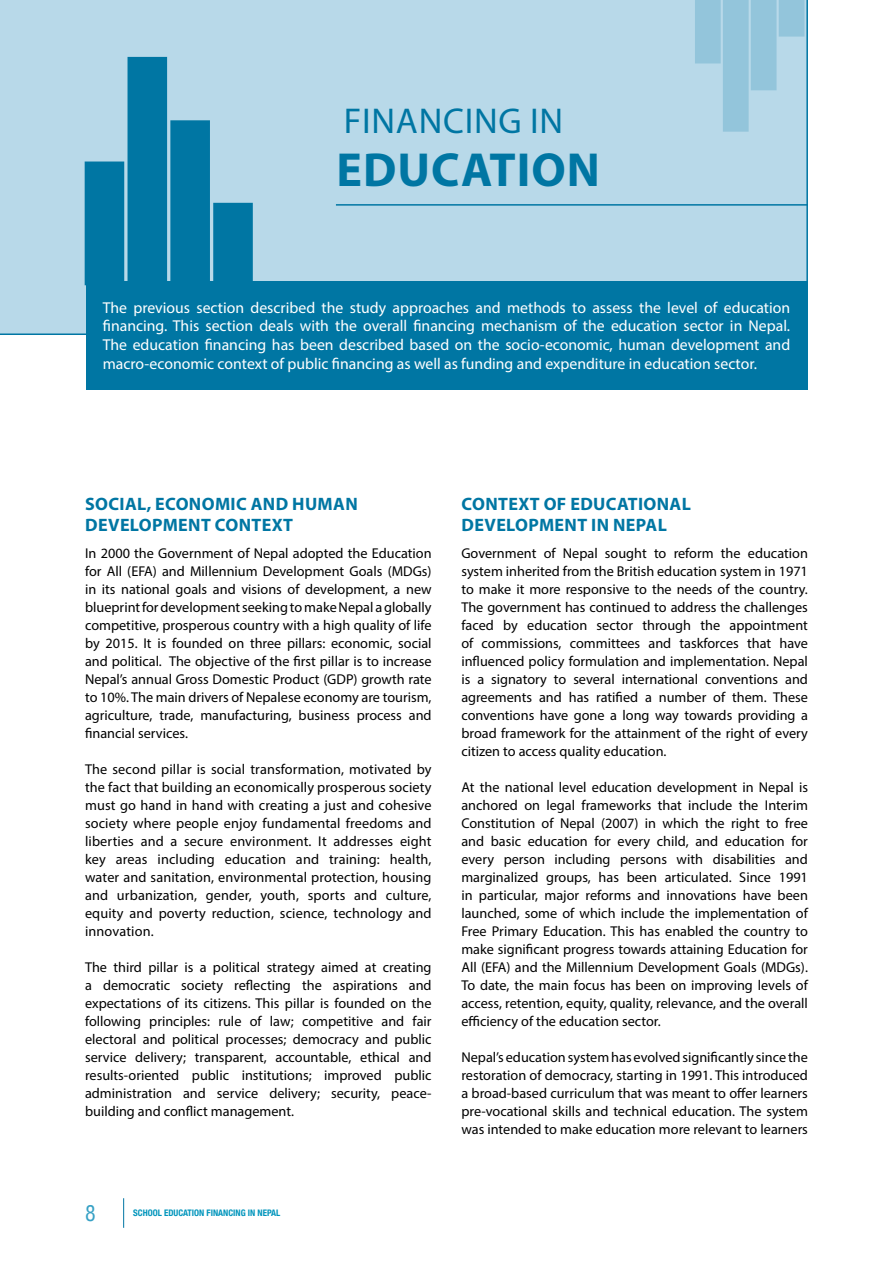
<style>
.page{position:relative;width:893px;height:1263px;background:#fff}
.page>*{position:absolute;margin:0;border:0;box-sizing:border-box;transform-origin:0 0}
.t1{font:700 48px "Myriad Pro";letter-spacing:.02em;color:#0076a3}
.t2{font:36px "Myriad Pro";letter-spacing:.02em;color:#0076a3}
.t3{font:condensed 21.3px "Helvetica";color:#37a1c5}
.t4{font:700 18px/21.6px "Myriad Pro";letter-spacing:.02em;color:#0076a3}
.t5{font:15.75px/18.9px "Myriad Pro";color:#fff;text-align:justify}
.t6{font:14.25px/18px "Myriad Pro";color:#000;text-align:justify}
.t7{font:700 condensed 9px "Helvetica Neue LT Com";color:#0095bc}
</style>
<div class="page">
<hr style="left:123px;top:1198px;width:1px;height:30px;background:#0076a3">
<div style="left:0;top:0;width:808px;height:335px;background:#b8d9e9"></div>
<hr style="left:336px;top:204px;width:472px;height:2px;background:#0076a3">
<div style="left:86px;top:281px;width:721px;height:108px;background:#0076a3"></div>
<div style="left:84px;top:162px;width:40px;height:123px;background:#0076a3"></div>
<div style="left:127px;top:57px;width:40px;height:228px;background:#0076a3"></div>
<div style="left:170px;top:120px;width:40px;height:165px;background:#0076a3"></div>
<div style="left:213px;top:203px;width:40px;height:82px;background:#0076a3"></div>
<div style="left:695px;top:0;width:26px;height:63px;background:#93c5db"></div>
<div style="left:723px;top:0;width:26px;height:132px;background:#93c5db"></div>
<div style="left:751px;top:0;width:26px;height:90px;background:#93c5db"></div>
<div style="left:778px;top:0;width:26px;height:37px;background:#93c5db"></div>
<h2 class="t2" style="left:344px;top:99px;width:221px">FINANCING IN</h2>
<h1 class="t1" style="left:336px;top:139px;width:265px">EDUCATION</h1>
<p class="t5" style="left:103px;top:298px;width:689px">The previous section described the study approaches and methods to assess the level of education financing. This section deals with the overall financing mechanism of the education sector in Nepal.<br>The education financing has been described based on the socio-economic, human development and macro-economic context of public financing as well as funding and expenditure in education sector.</p>
<p class="t4" style="left:85px;top:492px;width:274px">SOCIAL, ECONOMIC AND HUMAN<br>DEVELOPMENT CONTEXT</p>
<p class="t6" style="left:85px;top:544px;width:348px">In 2000 the Government of Nepal adopted the Education for All (EFA) and Millennium Development Goals (MDGs) in its national goals and visions of development, a new blueprint for development seeking to make Nepal a globally competitive, prosperous country with a high quality of life by 2015. It is founded on three pillars: economic, social and political. The objective of the first pillar is to increase Nepal’s annual Gross Domestic Product (GDP) growth rate to 10%. The main drivers of Nepalese economy are tourism, agriculture, trade, manufacturing, business process and financial services.</p>
<p class="t6" style="left:85px;top:760px;width:348px">The second pillar is social transformation, motivated by the fact that building an economically prosperous society must go hand in hand with creating a just and cohesive society where people enjoy fundamental freedoms and liberties and a secure environment. It addresses eight key areas including education and training: health, water and sanitation, environmental protection, housing and urbanization, gender, youth, sports and culture, equity and poverty reduction, science, technology and innovation.</p>
<p class="t6" style="left:85px;top:958px;width:348px">The third pillar is a political strategy aimed at creating a democratic society reflecting the aspirations and expectations of its citizens. This pillar is founded on the following principles: rule of law; competitive and fair electoral and political processes; democracy and public service delivery; transparent, accountable, ethical and results-oriented public institutions; improved public administration and service delivery; security, peace&shy;building and conflict management.</p>
<h3 class="t3" style="left:85px;top:1199px;width:12px">8</h3>
<p class="t7" style="left:133px;top:1208px;width:149px">SCHOOL EDUCATION FINANCING IN NEPAL</p>
<p class="t4" style="left:462px;top:492px;width:231px">CONTEXT OF EDUCATIONAL<br>DEVELOPMENT IN NEPAL</p>
<p class="t6" style="left:461px;top:544px;width:348px">Government of Nepal sought to reform the education system inherited from the British education system in 1971 to make it more responsive to the needs of the country.<br>The government has continued to address the challenges faced by education sector through the appointment of commissions, committees and taskforces that have influenced policy formulation and implementation. Nepal is a signatory to several international conventions and agreements and has ratified a number of them. These conventions have gone a long way towards providing a broad framework for the attainment of the right of every citizen to access quality education.</p>
<p class="t6" style="left:461px;top:778px;width:348px">At the national level education development in Nepal is anchored on legal frameworks that include the Interim Constitution of Nepal (2007) in which the right to free and basic education for every child, and education for every person including persons with disabilities and marginalized groups, has been articulated. Since 1991 in particular, major reforms and innovations have been launched, some of which include the implementation of Free Primary Education. This has enabled the country to make significant progress towards attaining Education for All (EFA) and the Millennium Development Goals (MDGs).<br>To date, the main focus has been on improving levels of access, retention, equity, quality, relevance, and the overall efficiency of the education sector.</p>
<p class="t6" style="left:461px;top:1048px;width:348px">Nepal’s education system has evolved significantly since the restoration of democracy, starting in 1991. This introduced a broad-based curriculum that was meant to offer learners pre-vocational skills and technical education. The system was intended to make education more relevant to learners</p>
</div>
